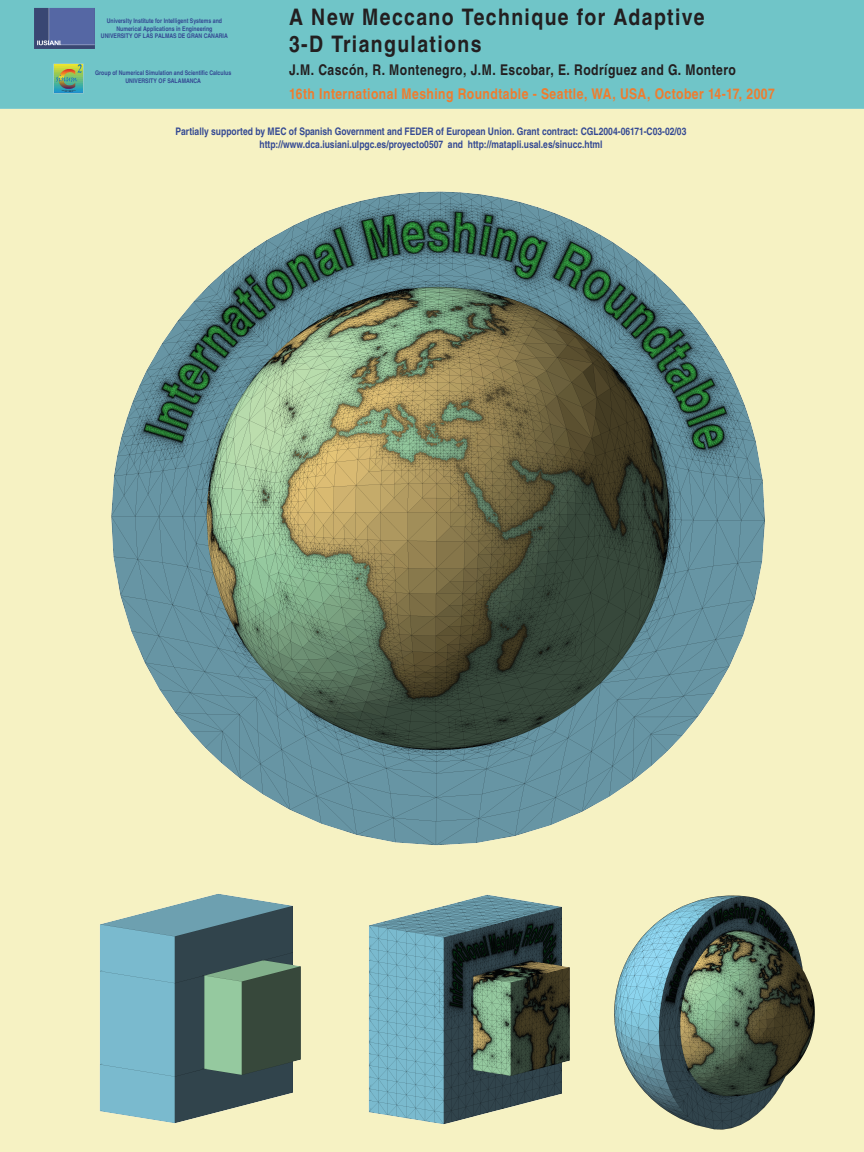
<style>
.page{position:relative;width:864px;height:1152px;background:#fff}
.page>*{position:absolute;margin:0;border:0;box-sizing:border-box;transform-origin:0 0}
.t1{font:700 condensed 22.8px/27.4px "Nimbus San L";letter-spacing:.05em;color:#231f20;scale:1.04 1}
.t2{font:700 condensed 14.8px "Nimbus San L";letter-spacing:.03em;color:#ee7c2f}
.t3{font:700 condensed 14.8px "Nimbus San L";letter-spacing:.03em;color:#231f20}
.t4{font:700 condensed 10.4px/12.5px "Nimbus San L";color:#344993;text-align:center}
.t5{font:700 condensed 6.4px/7.7px "Nimbus San L";color:#344993;text-align:center}
</style>
<div class="page">
<div style="left:0;top:109px;width:864px;height:1043px;background:#f6f2c3"></div>
<div style="left:0;top:0;width:864px;height:109px;background:#70c5c8"></div>
<img style="left:111px;top:191px;width:654px;height:655px">
<img style="left:100px;top:894px;width:201px;height:229px">
<img style="left:368px;top:894px;width:202px;height:230px">
<img style="left:614px;top:895px;width:201px;height:235px">
<img style="left:34px;top:8px;width:61px;height:41px">
<img style="left:53px;top:63px;width:31px;height:31px">
<h1 class="t1" style="left:289px;top:5px;width:397px">A Ne w Me ccano Te ch niq ue for Adaptive<br>3-D Triangulations</h1>
<h2 class="t3" style="left:289px;top:64px;width:448px">J.M. Cas cón, R. Monte ne gro, J.M. Es cobar, E. Rodrígue z and G. Monte ro</h2>
<h2 class="t2" style="left:289px;top:88px;width:487px">16th Inte rnationalMe s h ing Roundtable - Se attle , W A, USA, Octobe r 14-17, 2007</h2>
<p class="t4" style="left:176px;top:126px;width:512px">Partially s upporte d by MEC ofSpanis h Gove rnm e ntand FEDER ofEurope an Union. Grantcontract: CGL2004-06171-C03-02/03 h ttp://w w w .dca.ius iani.ulpgc.e s /proye cto0507 and h ttp://m atapli.us al.e s /s inucc.h tm l</p>
<p class="t5" style="left:101px;top:17px;width:128px">Unive rs Ity Ins titute forInte llige ntSys te m s and<br>Num e ricalApplications in Engine e ring<br>UNIVERSITY OFLAS PALMAS DE GRAN CANARIA</p>
<p class="t5" style="left:95px;top:70px;width:136px">Group ofNum e ricalSim ulation and Scie ntific Calculus<br>UNIVERSITY OFSALAMANCA</p>
</div>
